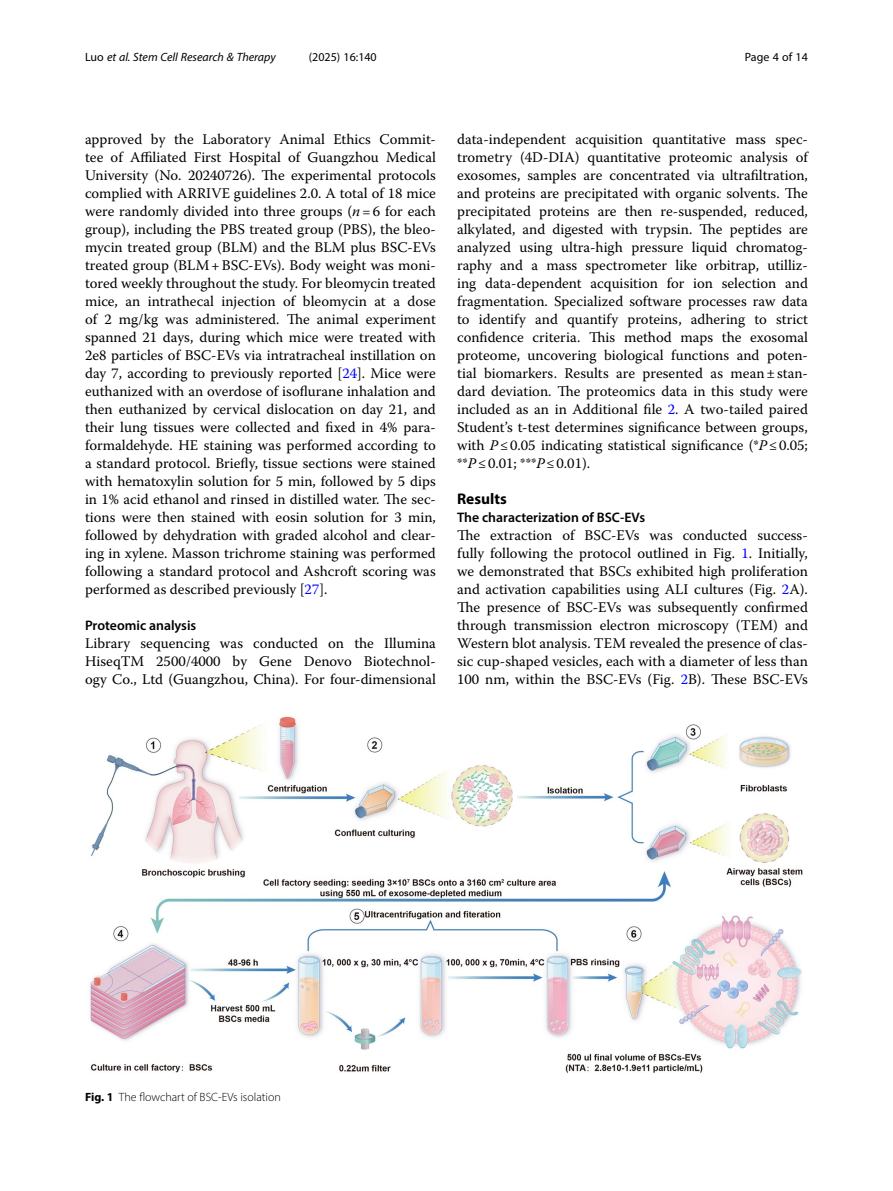
<style>
.page{position:relative;width:893px;height:1191px;background:#fff}
.page>*{position:absolute;margin:0;border:0;box-sizing:border-box;transform-origin:0 0}
.Head_1{font:700 15.45px "Myriad Pro";color:#000}
.Body_Text{font:14.7px/18px "Warnock Pro";color:#000;text-align:justify}
.Head_2_After_1{font:600 13.8px "Myriad Pro";color:#000}
.Head_2{font:600 13.8px "Myriad Pro";color:#000}
.Figure_Caption{font:300 12px "Myriad Pro";color:#000}
.t1{font:italic 12px "Myriad Pro";color:#000}
.t2{font:12px "Myriad Pro";color:#000}
.s1{font-style:normal}
.s2{font-style:italic}
.s3{color:#00f}
.s4{font-weight:700}
</style>
<div class="page">
<img style="left:89px;top:716px;width:714px;height:357px">
<p class="t1" style="left:85px;top:50px;width:192px"><span class="s1">Luo</span> et al. Stem Cell Research &amp; Therapy</p>
<p class="t2" style="left:309px;top:50px;width:70px">(2025) 16:140</p>
<p class="t2" style="left:745px;top:50px;width:65px">Page 4 of 14</p>
<p class="Body_Text" style="left:85px;top:130px;width:352px">approved by the Laboratory Animal Ethics Commit&shy;tee of Affiliated First Hospital of Guangzhou Medical University (No. 20240726). The experimental protocols complied with ARRIVE guidelines 2.0. A total of 18 mice were randomly divided into three groups (<span class="s2">n</span>=6 for each group), including the PBS treated group (PBS), the bleo&shy;mycin treated group (BLM) and the BLM plus BSC-EVs treated group (BLM+BSC-EVs). Body weight was moni&shy;tored weekly throughout the study. For bleomycin treated mice, an intrathecal injection of bleomycin at a dose of 2 mg/kg was administered. The animal experiment spanned 21 days, during which mice were treated with 2e8 particles of BSC-EVs via intratracheal instillation on day 7, according to previously reported [<span class="s3">24</span>]. Mice were euthanized with an overdose of isoflurane inhalation and then euthanized by cervical dislocation on day 21, and their lung tissues were collected and fixed in 4% para&shy;formaldehyde. HE staining was performed according to a standard protocol. Briefly, tissue sections were stained with hematoxylin solution for 5 min, followed by 5 dips in 1% acid ethanol and rinsed in distilled water. The sec&shy;tions were then stained with eosin solution for 3 min, followed by dehydration with graded alcohol and clear&shy;ing in xylene. Masson trichrome staining was performed following a standard protocol and Ashcroft scoring was performed as described previously [<span class="s3">27</span>].</p>
<p class="Head_2" style="left:85px;top:617px;width:113px">Proteomic analysis</p>
<p class="Body_Text" style="left:85px;top:634px;width:352px">Library sequencing was conducted on the Illumina HiseqTM 2500/4000 by Gene Denovo Biotechnol&shy;ogy Co., Ltd (Guangzhou, China). For four-dimensional</p>
<p class="Body_Text" style="left:457px;top:130px;width:352px">data-independent acquisition quantitative mass spec&shy;trometry (4D-DIA) quantitative proteomic analysis of exosomes, samples are concentrated via ultrafiltration, and proteins are precipitated with organic solvents. The precipitated proteins are then re-suspended, reduced, alkylated, and digested with trypsin. The peptides are analyzed using ultra-high pressure liquid chromatog&shy;raphy and a mass spectrometer like orbitrap, utilliz&shy;ing data-dependent acquisition for ion selection and fragmentation. Specialized software processes raw data to identify and quantify proteins, adhering to strict confidence criteria. This method maps the exosomal proteome, uncovering biological functions and poten&shy;tial biomarkers. Results are presented as mean±stan&shy;dard deviation. The proteomics data in this study were included as an in Additional file <span class="s3">2</span>. A two-tailed paired Student’s t-test determines significance between groups, with <span class="s2">P</span>≤0.05 indicating statistical significance (*<span class="s2">P</span>≤0.05; **<span class="s2">P</span>≤0.01; ***<span class="s2">P</span>≤0.01).</p>
<p class="Head_1" style="left:457px;top:489px;width:51px">Results</p>
<p class="Head_2_After_1" style="left:457px;top:509px;width:190px">The characterization of BSC-EVs</p>
<p class="Body_Text" style="left:457px;top:526px;width:352px">The extraction of BSC-EVs was conducted success&shy;fully following the protocol outlined in Fig. <span class="s3">1</span>. Initially, we demonstrated that BSCs exhibited high proliferation and activation capabilities using ALI cultures (Fig. <span class="s3">2</span>A).<br>The presence of BSC-EVs was subsequently confirmed through transmission electron microscopy (TEM) and Western blot analysis. TEM revealed the presence of clas&shy;sic cup-shaped vesicles, each with a diameter of less than 100 nm, within the BSC-EVs (Fig. <span class="s3">2</span>B). These BSC-EVs</p>
<p class="Figure_Caption" style="left:85px;top:1089px;width:197px"><span class="s4">Fig. 1</span> The flowchart of BSC-EVs isolation</p>
</div>
